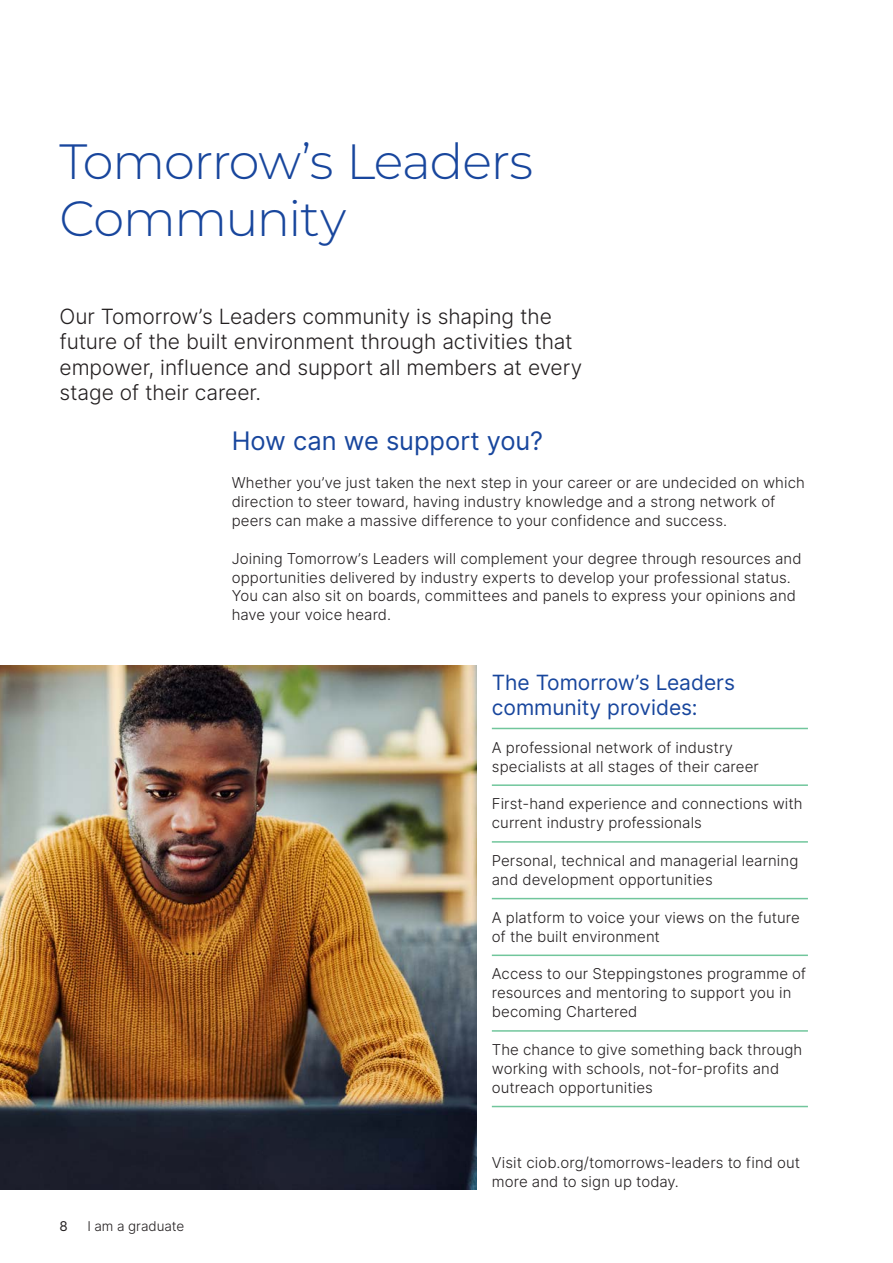
<style>
.page{position:relative;width:893px;height:1263px;background:#fff}
.page>*{position:absolute;margin:0;border:0;box-sizing:border-box;transform-origin:0 0}
.t1{font:300 49.5px/56.7px "Montserrat";letter-spacing:-.025em;color:#18469d}
.BODY_COPY{font:25.5px "Inter";color:#18469d}
.INTRO_COPY{font:300 21px/25.2px "Inter";letter-spacing:-.005em;color:#231f20}
.BODY_COPY-2{font:21px/25.2px "Inter";letter-spacing:-.005em;color:#18469d}
.BODY_COPY-3{font:300 15px/18.9px "Inter";letter-spacing:.005em;color:#231f20}
.PAGE_DESCRIPTOR_LEFT{font:300 13.5px "Inter";color:#231f20}
.PAGE_NUMBER_LEFT{font:13.5px "Inter";color:#231f20}
</style>
<div class="page">
<hr style="left:492px;top:728px;width:316px;height:1px;background:#71c69c">
<hr style="left:492px;top:784px;width:316px;height:2px;background:#71c69c">
<hr style="left:492px;top:841px;width:316px;height:2px;background:#71c69c">
<hr style="left:492px;top:898px;width:316px;height:1px;background:#71c69c">
<hr style="left:492px;top:954px;width:316px;height:2px;background:#71c69c">
<hr style="left:492px;top:1030px;width:316px;height:2px;background:#71c69c">
<hr style="left:492px;top:1106px;width:316px;height:1px;background:#71c69c">
<img style="left:0;top:666px;width:477px;height:523px">
<p class="t1" style="left:60px;top:132px;width:475px">Tomorrow’s Leaders<br>Community</p>
<p class="INTRO_COPY" style="left:60px;top:304px;width:524px">Our Tomorrow’s Leaders community is shaping the future of the built environment through activities that empower, influence and support all members at every stage of their career.</p>
<p class="BODY_COPY" style="left:232px;top:422px;width:313px">How can we support you?</p>
<p class="BODY_COPY-3" style="left:232px;top:473px;width:575px">Whether you’ve just taken the next step in your career or are undecided on which direction to steer toward, having industry knowledge and a strong network of peers can make a massive difference to your confidence and success.</p>
<p class="BODY_COPY-3" style="left:232px;top:548px;width:571px">Joining Tomorrow’s Leaders will complement your degree through resources and opportunities delivered by industry experts to develop your professional status.<br>You can also sit on boards, committees and panels to express your opinions and have your voice heard.</p>
<p class="BODY_COPY-2" style="left:492px;top:669px;width:245px">The Tomorrow’s Leaders community provides:</p>
<p class="BODY_COPY-3" style="left:492px;top:737px;width:269px">A professional network of industry specialists at all stages of their career</p>
<p class="BODY_COPY-3" style="left:492px;top:794px;width:312px">First-hand experience and connections with current industry professionals</p>
<p class="BODY_COPY-3" style="left:492px;top:851px;width:308px">Personal, technical and managerial learning and development opportunities</p>
<p class="BODY_COPY-3" style="left:492px;top:908px;width:309px">A platform to voice your views on the future of the built environment</p>
<p class="BODY_COPY-3" style="left:492px;top:964px;width:316px">Access to our Steppingstones programme of resources and mentoring to support you in becoming Chartered</p>
<p class="BODY_COPY-3" style="left:492px;top:1040px;width:312px">The chance to give something back through working with schools, not-for-profits and outreach opportunities</p>
<p class="PAGE_NUMBER_LEFT" style="left:60px;top:1217px;width:10px">8</p>
<p class="PAGE_DESCRIPTOR_LEFT" style="left:87px;top:1217px;width:98px">I am a graduate</p>
<p class="BODY_COPY-3" style="left:492px;top:1153px;width:310px">Visit ciob.org/tomorrows-leaders to find out more and to sign up today.</p>
</div>
